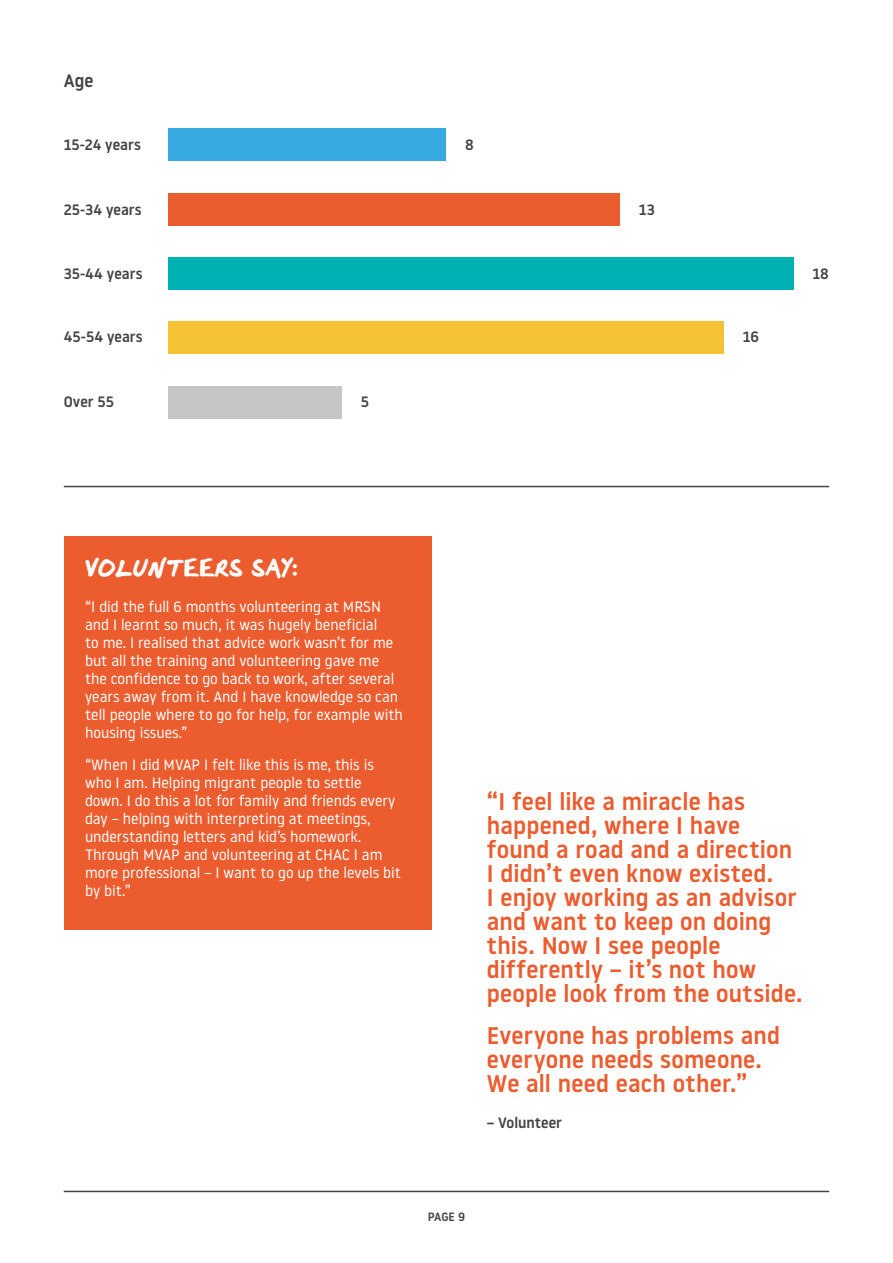
<style>
.page{position:relative;width:893px;height:1263px;background:#fff}
.page>*{position:absolute;margin:0;border:0;box-sizing:border-box;transform-origin:0 0}
.t1{font:500 24px/24px "Noway";letter-spacing:.01em;color:#eb5c2e}
.t2{font:24px "MVAP Hand";letter-spacing:-.015em;color:#fff}
.t3{font:500 18px "Noway";color:#434341}
.t4{font:15px/18px "Noway";color:#fff}
.t5{font:500 15px "Noway";color:#434341}
.t6{font:500 12px "Noway";color:#434341}
</style>
<div class="page">
<hr style="left:64px;top:1191px;width:765px;height:1px;background:#434341">
<div style="left:168px;top:129px;width:278px;height:32px;background:#36a9e1"></div>
<div style="left:168px;top:193px;width:452px;height:32px;background:#eb5c2e"></div>
<div style="left:168px;top:257px;width:625px;height:33px;background:#00b1b3"></div>
<div style="left:168px;top:322px;width:556px;height:32px;background:#f6c235"></div>
<div style="left:168px;top:386px;width:174px;height:32px;background:#c6c6c6"></div>
<hr style="left:64px;top:486px;width:765px;height:1px;background:#434341">
<div style="left:64px;top:536px;width:368px;height:394px;background:#eb5c2e"></div>
<p class="t3" style="left:64px;top:68px;width:31px">Age</p>
<p class="t5" style="left:64px;top:134px;width:79px">15-24 years</p>
<p class="t5" style="left:465px;top:134px;width:10px">8</p>
<p class="t5" style="left:64px;top:199px;width:79px">25-34 years</p>
<p class="t5" style="left:639px;top:199px;width:17px">13</p>
<p class="t5" style="left:64px;top:263px;width:80px">35-44 years</p>
<p class="t5" style="left:812px;top:263px;width:18px">18</p>
<p class="t5" style="left:64px;top:326px;width:80px">45-54 years</p>
<p class="t5" style="left:743px;top:326px;width:18px">16</p>
<p class="t5" style="left:64px;top:391px;width:52px">Over 55</p>
<p class="t5" style="left:361px;top:391px;width:10px">5</p>
<h1 class="t2" style="left:85px;top:553px;width:214px">VOLUNTEERS SAY:</h1>
<p class="t4" style="left:85px;top:597px;width:319px">“I did the full 6 months volunteering at MRSN and I learnt so much, it was hugely beneficial<br>to me. I realised that advice work wasn’t for me but all the training and volunteering gave me the confidence to go back to work, after several years away from it. And I have knowledge so can tell people where to go for help, for example with housing issues.”</p>
<p class="t4" style="left:85px;top:755px;width:318px">“When I did MVAP I felt like this is me, this is who I am. Helping migrant people to settle down. I do this a lot for family and friends every day – helping with interpreting at meetings, understanding letters and kid’s homework.<br>Through MVAP and volunteering at CHAC I am more professional – I want to go up the levels bit by bit.”</p>
<h1 class="t1" style="left:487px;top:789px;width:317px">“I feel like a miracle has happened, where I have found a road and a direction<br>I didn’t even know existed.<br>I enjoy working as an advisor and want to keep on doing this. Now I see people differently – it’s not how people look from the outside.</h1>
<h1 class="t1" style="left:487px;top:1023px;width:295px">Everyone has problems and everyone needs someone.<br>We all need each other.”</h1>
<p class="t5" style="left:487px;top:1112px;width:77px">– Volunteer</p>
<p class="t6" style="left:428px;top:1208px;width:39px">PAGE 9</p>
</div>
